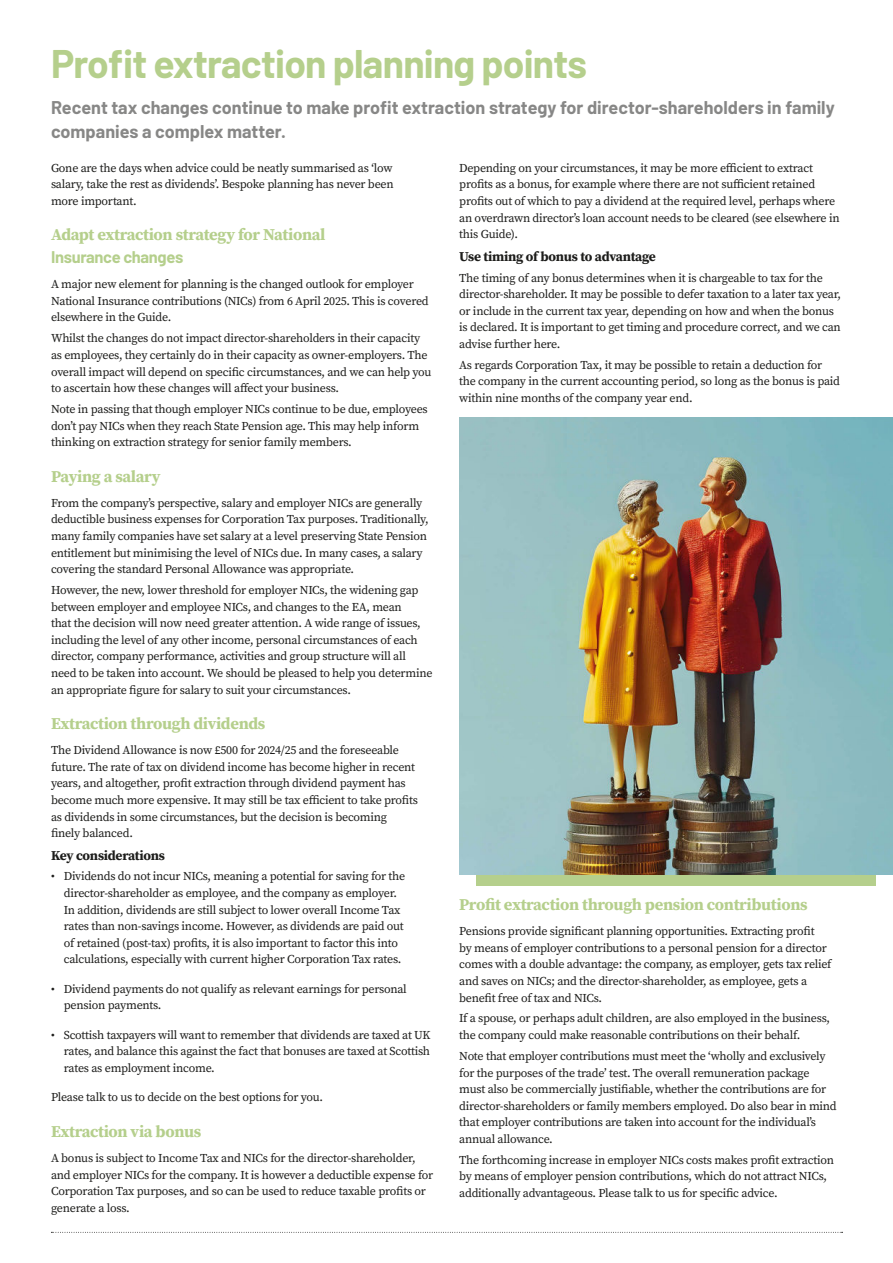
<style>
.page{position:relative;width:893px;height:1263px;background:#fff}
.page>*{position:absolute;margin:0;border:0;box-sizing:border-box;transform-origin:0 0}
.t1{font:700 39px "Barlow";letter-spacing:-.02em;color:#b5cf8c}
.t2{font:700 18px/24.2px "Barlow";color:#878786}
.t3{font:700 16.5px "Source Serif Pro";letter-spacing:-.02em;color:#b5cf8c}
.t4{font:700 16.5px "Barlow";letter-spacing:-.02em;color:#b5cf8c}
.t5{font:700 13.5px "Source Serif Pro";letter-spacing:-.02em;color:#1d1d1b}
.t6{font:12px/16.6px "Source Serif Pro";letter-spacing:-.02em;color:#1d1d1b}
</style>
<div class="page">
<img style="left:459px;top:418px;width:434px;height:457px">
<div style="left:476px;top:875px;width:400px;height:10px;background:#b5cf8c"></div>
<svg style="left:51px;top:1232px;width:792px;height:1px"></svg>
<h1 class="t1" style="left:51px;top:35px;width:538px">Profit extraction planning points</h1>
<h2 class="t2" style="left:51px;top:94px;width:785px">Recent tax changes continue to make profit extraction strategy for director-shareholders in family companies a complex matter.</h2>
<p class="t6" style="left:51px;top:160px;width:344px;text-align:justify">Gone are the days when advice could be neatly summarised as ‘low salary, take the rest as dividends’. Bespoke planning has never been more important.</p>
<h3 class="t3" style="left:51px;top:224px;width:276px">Adapt extraction strategy for National</h3>
<h3 class="t4" style="left:51px;top:251px;width:134px">Insurance changes</h3>
<p class="t6" style="left:51px;top:276px;width:379px">A major new element for planning is the changed outlook for employer<br>National Insurance contributions (NICs) from 6 April 2025. This is covered elsewhere in the Guide.</p>
<p class="t6" style="left:51px;top:330px;width:382px">Whilst the changes do not impact director-shareholders in their capacity as employees, they certainly do in their capacity as owner-employers. The overall impact will depend on specific circumstances, and we can help you to ascertain how these changes will affect your business.</p>
<p class="t6" style="left:51px;top:401px;width:378px">Note in passing that though employer NICs continue to be due, employees don’t pay NICs when they reach State Pension age. This may help inform thinking on extraction strategy for senior family members.</p>
<h3 class="t3" style="left:51px;top:465px;width:111px">Paying a salary</h3>
<p class="t6" style="left:51px;top:494px;width:379px">From the company’s perspective, salary and employer NICs are generally deductible business expenses for Corporation Tax purposes. Traditionally, many family companies have set salary at a level preserving State Pension entitlement but minimising the level of NICs due. In many cases, a salary covering the standard Personal Allowance was appropriate.</p>
<p class="t6" style="left:51px;top:582px;width:383px">However, the new, lower threshold for employer NICs, the widening gap between employer and employee NICs, and changes to the EA, mean<br>that the decision will now need greater attention. A wide range of issues, including the level of any other income, personal circumstances of each director, company performance, activities and group structure will all need to be taken into account. We should be pleased to help you determine an appropriate figure for salary to suit your circumstances.</p>
<h3 class="t3" style="left:51px;top:712px;width:216px">Extraction through dividends</h3>
<p class="t6" style="left:51px;top:742px;width:368px">The Dividend Allowance is now £500 for 2024/25 and the foreseeable future. The rate of tax on dividend income has become higher in recent years, and altogether, profit extraction through dividend payment has become much more expensive. It may still be tax efficient to take profits as dividends in some circumstances, but the decision is becoming finely balanced.</p>
<p class="t5" style="left:51px;top:846px;width:116px">Key considerations</p>
<p class="t6" style="left:64px;top:869px;width:343px;text-indent:-13px">• Dividends do not incur NICs, meaning a potential for saving for the director-shareholder as employee, and the company as employer.<br>In addition, dividends are still subject to lower overall Income Tax rates than non-savings income. However, as dividends are paid out of retained (post-tax) profits, it is also important to factor this into calculations, especially with current higher Corporation Tax rates.</p>
<p class="t6" style="left:64px;top:981px;width:345px;text-indent:-13px">• Dividend payments do not qualify as relevant earnings for personal pension payments.</p>
<p class="t6" style="left:64px;top:1027px;width:368px;text-align:justify;text-indent:-13px">• Scottish taxpayers will want to remember that dividends are taxed at UK rates, and balance this against the fact that bonuses are taxed at Scottish rates as employment income.</p>
<p class="t6" style="left:51px;top:1089px;width:274px">Please talk to us to decide on the best options for you.</p>
<h3 class="t3" style="left:51px;top:1120px;width:152px">Extraction via bonus</h3>
<p class="t6" style="left:51px;top:1150px;width:384px">A bonus is subject to Income Tax and NICs for the director-shareholder, and employer NICs for the company. It is however a deductible expense for Corporation Tax purposes, and so can be used to reduce taxable profits or generate a loss.</p>
<p class="t6" style="left:459px;top:160px;width:382px">Depending on your circumstances, it may be more efficient to extract profits as a bonus, for example where there are not sufficient retained profits out of which to pay a dividend at the required level, perhaps where an overdrawn director’s loan account needs to be cleared (see elsewhere in this Guide).</p>
<p class="t5" style="left:459px;top:247px;width:198px">Use timing of bonus to advantage</p>
<p class="t6" style="left:459px;top:270px;width:383px">The timing of any bonus determines when it is chargeable to tax for the director-shareholder. It may be possible to defer taxation to a later tax year, or include in the current tax year, depending on how and when the bonus is declared. It is important to get timing and procedure correct, and we can advise further here.</p>
<p class="t6" style="left:459px;top:357px;width:382px">As regards Corporation Tax, it may be possible to retain a deduction for the company in the current accounting period, so long as the bonus is paid within nine months of the company year end.</p>
<h3 class="t3" style="left:459px;top:893px;width:350px">Profit extraction through pension contributions</h3>
<p class="t6" style="left:459px;top:923px;width:374px">Pensions provide significant planning opportunities. Extracting profit<br>by means of employer contributions to a personal pension for a director comes with a double advantage: the company, as employer, gets tax relief and saves on NICs; and the director-shareholder, as employee, gets a benefit free of tax and NICs.</p>
<p class="t6" style="left:459px;top:1010px;width:372px">If a spouse, or perhaps adult children, are also employed in the business, the company could make reasonable contributions on their behalf.</p>
<p class="t6" style="left:459px;top:1047px;width:379px">Note that employer contributions must meet the ‘wholly and exclusively for the purposes of the trade’ test. The overall remuneration package must also be commercially justifiable, whether the contributions are for director-shareholders or family members employed. Do also bear in mind that employer contributions are taken into account for the individual’s annual allowance.</p>
<p class="t6" style="left:459px;top:1151px;width:376px">The forthcoming increase in employer NICs costs makes profit extraction by means of employer pension contributions, which do not attract NICs, additionally advantageous. Please talk to us for specific advice.</p>
</div>
